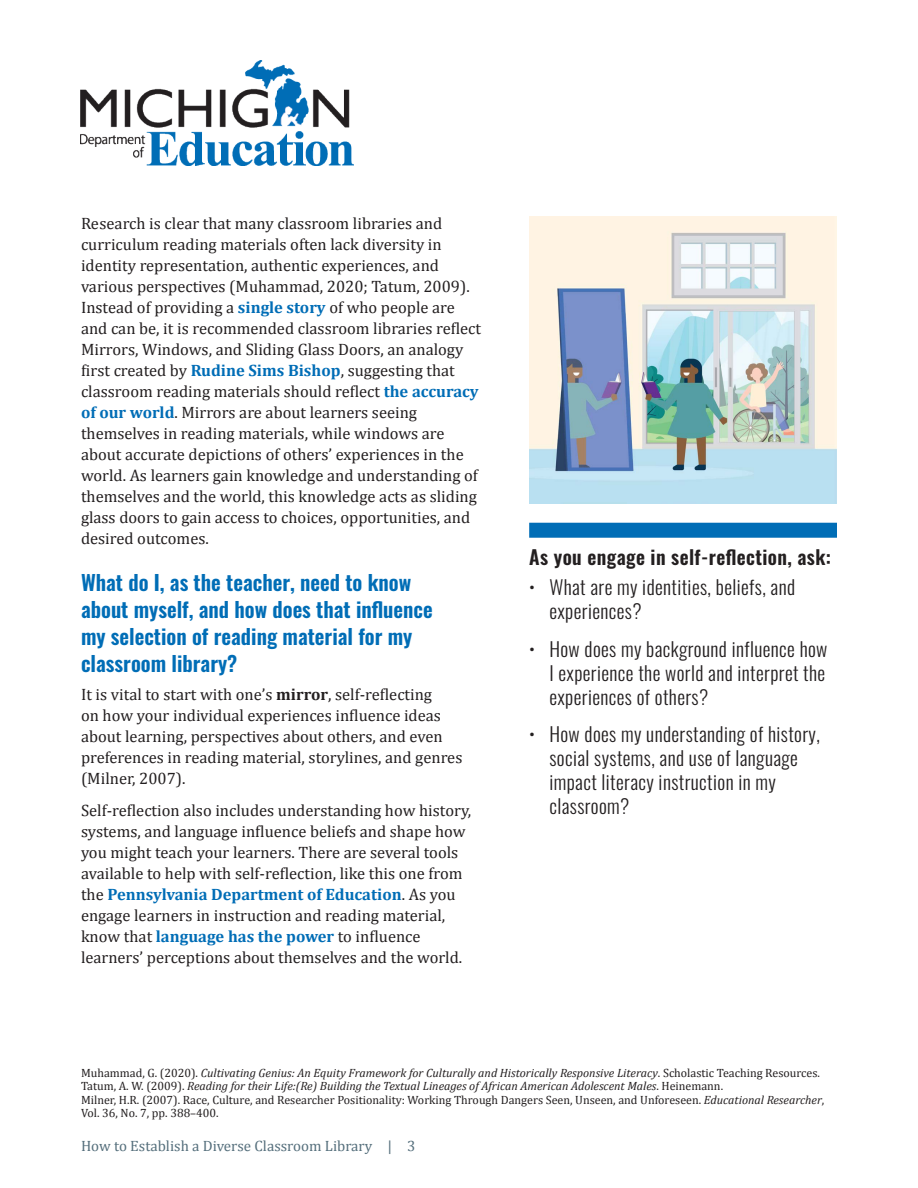
<style>
.page{position:relative;width:918px;height:1188px;background:#fff}
.page>*{position:absolute;margin:0;border:0;box-sizing:border-box;transform-origin:0 0}
.t1{font:600 21px/27px "Oswald";color:#006db6}
.t2{font:300 19.5px/24px "Oswald";letter-spacing:.02em;color:#231f20}
.t3{font:600 19.5px "Oswald";letter-spacing:.02em;color:#231f20}
.t4{font:16.5px/21px "Cambria";color:#231f20}
.t5{font:15px "Cambria";color:#556f7c}
.t6{font:12px/13.5px "Cambria";color:#231f20}
.s1{font-weight:700;color:#006db6}
.s2{font-weight:700}
.s3{font-style:italic}
</style>
<div class="page">
<img style="left:81px;top:60px;width:273px;height:105px">
<div style="left:529px;top:523px;width:308px;height:15px;background:#006db6"></div>
<img style="left:529px;top:216px;width:308px;height:287px">
<p class="t4" style="left:81px;top:213px;width:402px">Research is clear that many classroom libraries and curriculum reading materials often lack diversity in identity representation, authentic experiences, and various perspectives (Muhammad, 2020; Tatum, 2009).<br>Instead of providing a <span class="s1">single story</span> of who people are and can be, it is recommended classroom libraries reflect Mirrors, Windows, and Sliding Glass Doors, an analogy first created by <span class="s1">Rudine Sims Bishop</span>, suggesting that classroom reading materials should reflect <span class="s1">the accuracy of our world</span>. Mirrors are about learners seeing themselves in reading materials, while windows are about accurate depictions of others’ experiences in the world. As learners gain knowledge and understanding of themselves and the world, this knowledge acts as sliding glass doors to gain access to choices, opportunities, and desired outcomes.</p>
<h2 class="t1" style="left:81px;top:570px;width:353px">What do I, as the teacher, need to know about myself, and how does that influence my selection of reading material for my classroom library?</h2>
<p class="t4" style="left:81px;top:684px;width:383px">It is vital to start with one’s <span class="s2">mirror</span>, self-reflecting<br>on how your individual experiences influence ideas about learning, perspectives about others, and even preferences in reading material, storylines, and genres (Milner, 2007).</p>
<p class="t4" style="left:81px;top:799px;width:392px">Self-reflection also includes understanding how history, systems, and language influence beliefs and shape how you might teach your learners. There are several tools available to help with self-reflection, like this one from the <span class="s1">Pennsylvania Department of Education</span>. As you engage learners in instruction and reading material, know that <span class="s1">language has the power</span> to influence learners’ perceptions about themselves and the world.</p>
<h3 class="t3" style="left:529px;top:547px;width:303px">As you engage in self-reflection, ask:</h3>
<p class="t2" style="left:549px;top:573px;width:247px;text-indent:-20px">• What are my identities, beliefs, and experiences?</p>
<p class="t2" style="left:549px;top:635px;width:280px;text-align:justify;text-indent:-20px">• How does my background influence how I experience the world and interpret the experiences of others?</p>
<p class="t2" style="left:549px;top:720px;width:272px;text-indent:-20px">• How does my understanding of history, social systems, and use of language impact literacy instruction in my classroom?</p>
<p class="t6" style="left:81px;top:1066px;width:745px">Muhammad, G. (2020). <span class="s3">Cultivating Genius: An Equity Framework for Culturally and Historically Responsive Literacy</span>. Scholastic Teaching Resources.<br>Tatum, A. W. (2009). <span class="s3">Reading for their Life:(Re) Building the Textual Lineages of African American Adolescent Males</span>. Heinemann.<br>Milner, H.R. (2007). Race, Culture, and Researcher Positionality: Working Through Dangers Seen, Unseen, and Unforeseen. <span class="s3">Educational Researcher</span>, Vol. 36, No. 7, pp. 388–400.</p>
<p class="t5" style="left:81px;top:1137px;width:336px">How to Establish a Diverse Classroom Library | 3</p>
</div>
